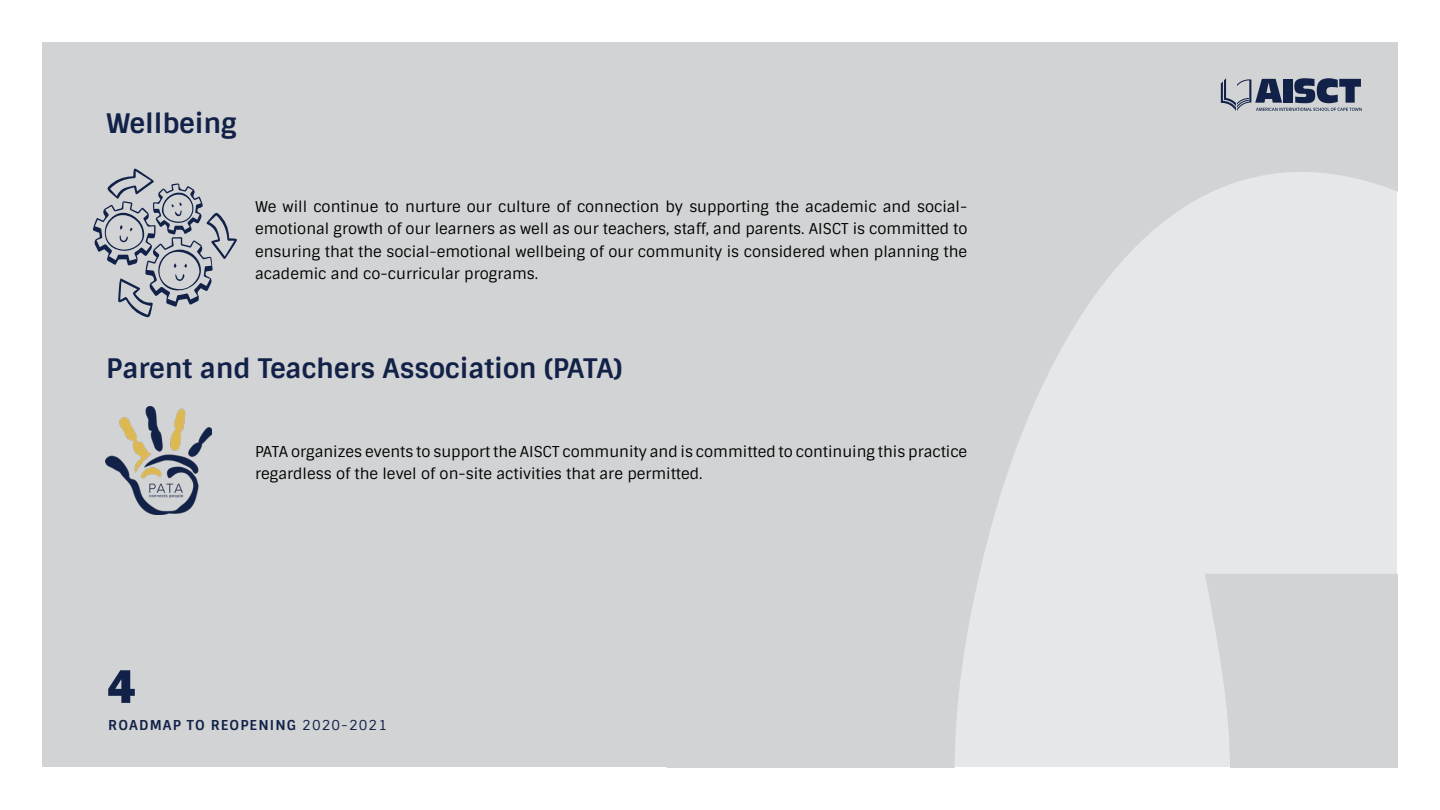
<style>
.page{position:relative;width:1440px;height:810px;background:#fff}
.page>*{position:absolute;margin:0;border:0;box-sizing:border-box;transform-origin:0 0}
.t1{font:700 27px "Sintony";color:#122147}
.t2{font:15px/22.5px "Sintony";color:#000;text-align:justify}
.t3{font:700 13.65px "Sintony";letter-spacing:.08em;color:#122147}
.s1{font-weight:400}
</style>
<div class="page">
<svg style="left:850px;top:43px;width:547px;height:724px;background:#dadcdd"></svg>
<div style="left:43px;top:43px;width:807px;height:724px;background:#d1d3d4"></div>
<svg style="left:1221px;top:78px;width:141px;height:33px;background:#788092"></svg>
<svg style="left:108px;top:670px;width:27px;height:33px"></svg>
<img style="left:105px;top:406px;width:106px;height:109px">
<svg style="left:92px;top:168px;width:145px;height:150px"></svg>
<h1 class="t1" style="left:106px;top:106px;width:132px">Wellbeing</h1>
<p class="t2" style="left:255px;top:195px;width:714px">We will continue to nurture our culture of connection by supporting the academic and social&shy;emotional growth of our learners as well as our teachers, staff, and parents. AISCT is committed to ensuring that the social-emotional wellbeing of our community is considered when planning the academic and co-curricular programs.</p>
<h1 class="t1" style="left:106px;top:351px;width:518px">Parent and Teachers Association (PATA)</h1>
<p class="t2" style="left:255px;top:440px;width:714px">PATA organizes events to support the AISCT community and is committed to continuing this practice regardless of the level of on-site activities that are permitted.</p>
<p class="t3" style="left:108px;top:716px;width:280px">ROADMAP TO REOPENING <span class="s1">2020-2021</span></p>
</div>
